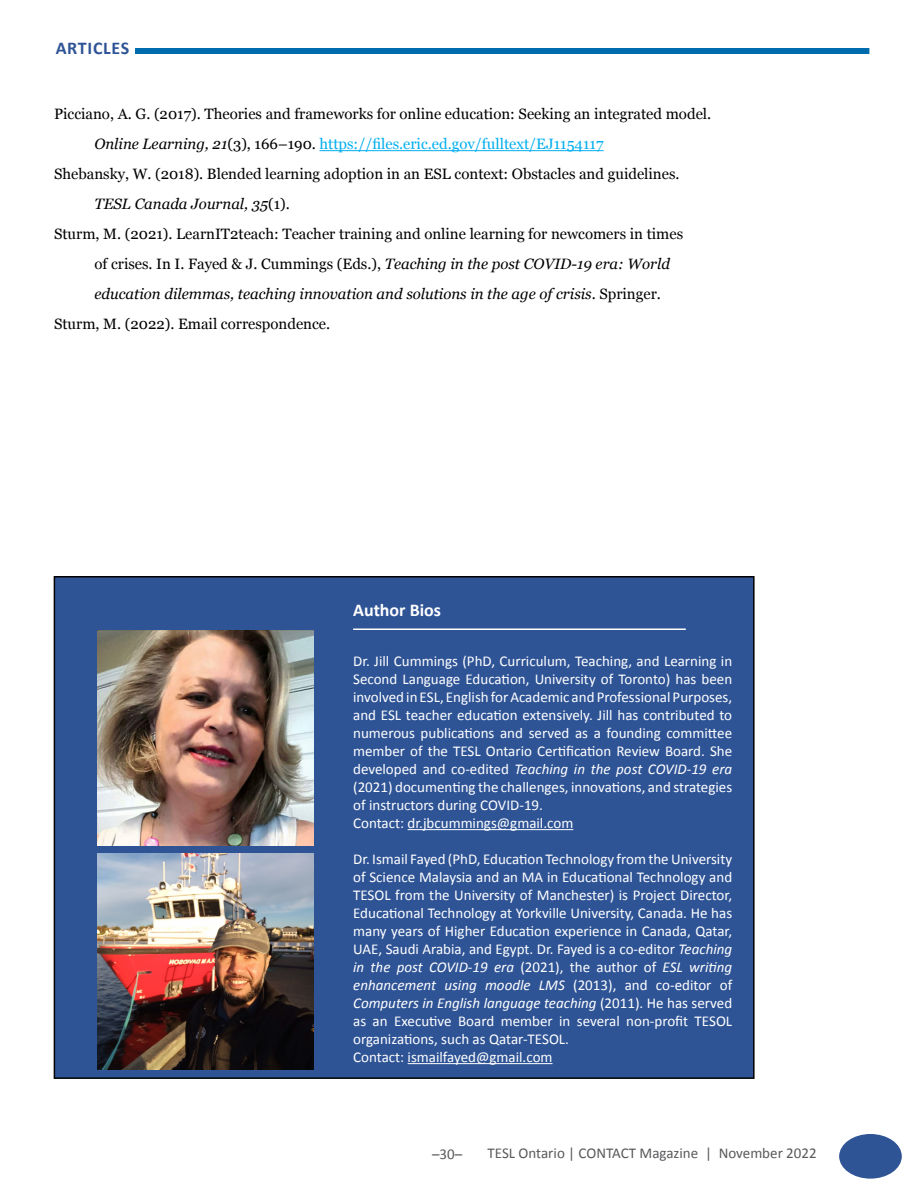
<style>
.page{position:relative;width:918px;height:1188px;background:#fff}
.page>*{position:absolute;margin:0;border:0;box-sizing:border-box;transform-origin:0 0}
.t1{font:700 18px "Calibri";color:#fff}
.t2{font:700 18px "Calibri";letter-spacing:.04em;color:#2f5496}
.t3{font:15px/18px "Calibri";color:#fff}
.t4{font:15px "Georgia";color:#000}
.t5{font:italic 15px "Georgia";color:#000}
.t6{font:15px "Georgia";color:#00aeef}
.t7{font:15px "Calibri";color:#58595b}
.s1{font-style:italic;color:#000}
.s2{color:#000}
.s3{font-style:normal}
.s4{font-style:italic}
</style>
<div class="page">
<div style="left:135px;top:48px;width:734px;height:6px;background:#006cae"></div>
<div style="left:840px;top:1135px;width:61px;height:43px;background:#2f5496;border-radius:50%"></div>
<div style="left:839px;top:1134px;width:63px;height:45px;border:2px solid #2f5496;border-radius:50%"></div>
<hr style="left:320px;top:150px;width:284px;height:1px;background:#00aeef">
<div style="left:54px;top:577px;width:700px;height:501px;background:#2f5496"></div>
<div style="left:54px;top:576px;width:701px;height:503px;border:2px solid #000"></div>
<hr style="left:408px;top:829px;width:165px;height:1px;background:#fff">
<hr style="left:408px;top:1063px;width:145px;height:1px;background:#fff">
<hr style="left:353px;top:628px;width:333px;height:2px;background:#fff">
<img style="left:97px;top:630px;width:216px;height:216px">
<img style="left:97px;top:853px;width:216px;height:216px">
<p class="t2" style="left:56px;top:37px;width:75px">ARTICLES</p>
<p class="t4" style="left:54px;top:103px;width:659px">Picciano, A. G. (2017). Theories and frameworks for online education: Seeking an integrated model.</p>
<p class="t6" style="left:94px;top:133px;width:511px"><span class="s1">Online Learning, 21</span><span class="s2">(3), 166–190.</span> https://files.eric.ed.gov/fulltext/EJ1154117</p>
<p class="t4" style="left:54px;top:163px;width:627px">Shebansky, W. (2018). Blended learning adoption in an ESL context: Obstacles and guidelines.</p>
<p class="t5" style="left:94px;top:196px;width:197px">TESL Canada Journal, 35<span class="s3">(1).</span></p>
<p class="t4" style="left:54px;top:223px;width:631px">Sturm, M. (2021). LearnIT2teach: Teacher training and online learning for newcomers in times</p>
<p class="t4" style="left:94px;top:253px;width:577px">of crises. In I. Fayed &amp; J. Cummings (Eds.), <span class="s4">Teaching in the post COVID-19 era: World</span></p>
<p class="t5" style="left:95px;top:286px;width:568px">education dilemmas, teaching innovation and solutions in the age of crisis<span class="s3">. Springer.</span></p>
<p class="t4" style="left:54px;top:313px;width:278px">Sturm, M. (2022). Email correspondence.</p>
<p class="t1" style="left:353px;top:599px;width:90px">Author Bios</p>
<p class="t3" style="left:353px;top:652px;width:381px">Dr. Jill Cummings (PhD, Curriculum, Teaching, and Learning in Second Language Education, University of Toronto) has been involved in ESL, English for Academic and Professional Purposes, and ESL teacher education extensively. Jill has contributed to numerous publications and served as a founding committee member of the TESL Ontario Certification Review Board. She developed and co-edited <span class="s4">Teaching in the post COVID-19 era </span>(2021) documenting the challenges, innovations, and strategies of instructors during COVID-19.<br>Contact: dr.jbcummings@gmail.com</p>
<p class="t3" style="left:353px;top:850px;width:381px">Dr. Ismail Fayed (PhD, Education Technology from the University of Science Malaysia and an MA in Educational Technology and TESOL from the University of Manchester) is Project Director, Educational Technology at Yorkville University, Canada. He has many years of Higher Education experience in Canada, Qatar, UAE, Saudi Arabia, and Egypt. Dr. Fayed is a co-editor <span class="s4">Teaching in the post COVID-19 era</span> (2021), the author of <span class="s4">ESL writing enhancement using moodle LMS</span> (2013), and co-editor of <span class="s4">Computers in English language teaching</span> (2011). He has served as an Executive Board member in several non-profit TESOL organizations, such as Qatar-TESOL.<br>Contact: ismailfayed@gmail.com</p>
<p class="t7" style="left:432px;top:1145px;width:32px">–30–</p>
<p class="t7" style="left:488px;top:1144px;width:331px">TESL Ontario | CONTACT Magazine | November 2022</p>
</div>
